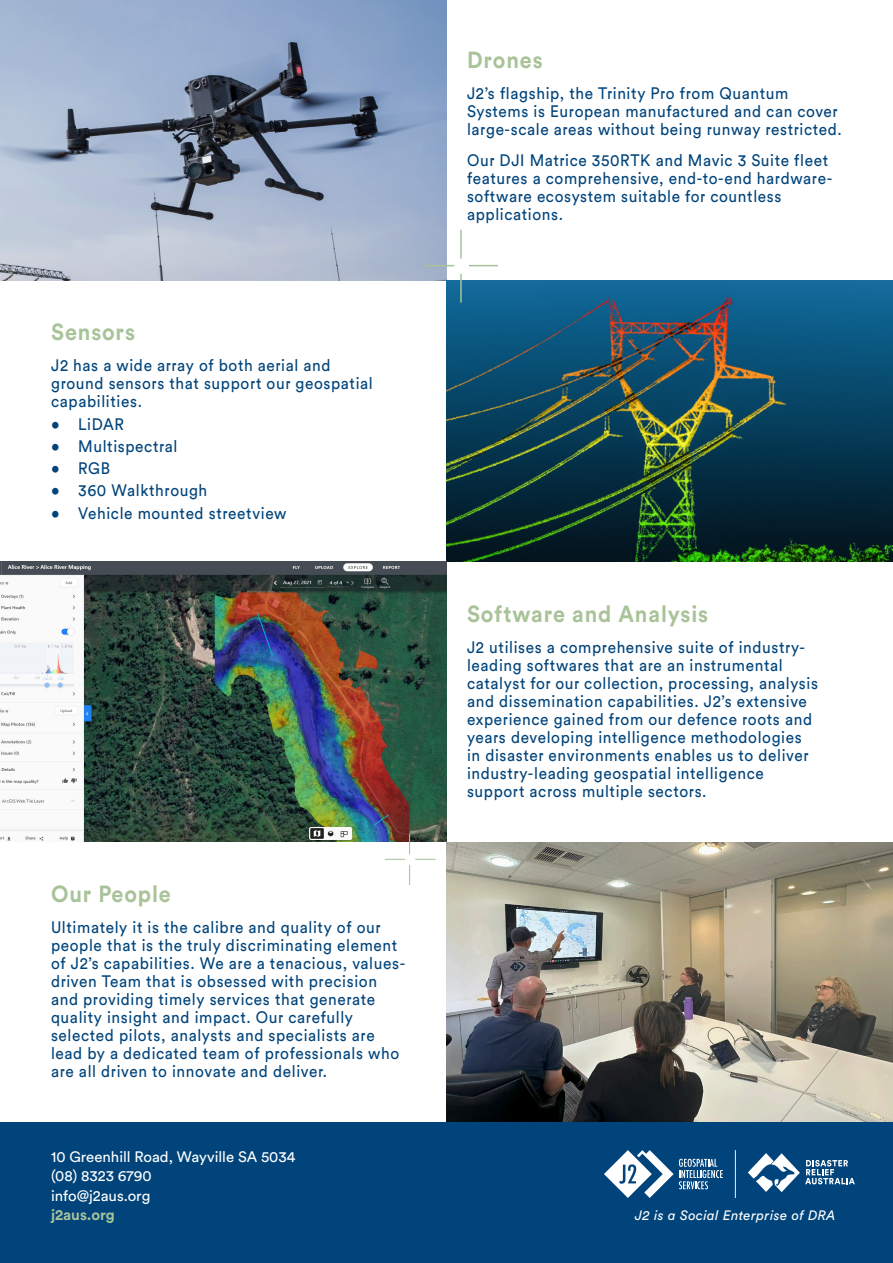
<style>
.page{position:relative;width:893px;height:1263px;background:#fff}
.page>*{position:absolute;margin:0;border:0;box-sizing:border-box;transform-origin:0 0}
.t1{font:700 23.1px "Circular Std";letter-spacing:.04em;color:#a9c399;scale:.94 1}
.t2{font:16.5px/18px "Circular Std";letter-spacing:.04em;color:#00447b;scale:.94 1}
.t3{font:15px "Circular Std";color:#fff}
.t4{font:700 15px "Circular Std";color:#a9c399}
.t5{font:italic 13.5px "Circular Std";letter-spacing:.03em;color:#fff}
</style>
<div class="page">
<img style="left:0;top:0;width:446px;height:281px">
<img style="left:446px;top:281px;width:447px;height:280px">
<img style="left:0;top:561px;width:446px;height:281px">
<img style="left:446px;top:842px;width:447px;height:281px">
<div style="left:0;top:1123px;width:893px;height:140px;background:#00447b"></div>
<svg style="left:604px;top:1150px;width:119px;height:48px"></svg>
<svg style="left:748px;top:1153px;width:107px;height:39px"></svg>
<hr style="left:735px;top:1150px;width:1px;height:48px;background:#f0ece9">
<hr style="left:460px;top:230px;width:2px;height:29px;background:#a9c399">
<hr style="left:460px;top:274px;width:2px;height:29px;background:#a9c399">
<svg style="left:426px;top:265px;width:28px;height:1px"></svg>
<svg style="left:469px;top:265px;width:29px;height:1px"></svg>
<svg style="left:385px;top:834px;width:50px;height:51px"></svg>
<p class="t1" style="left:51px;top:317px;width:91px">Sensors</p>
<p class="t2" style="left:51px;top:356px;width:344px">J2 has a wide array of both aerial and ground sensors that support our geospatial capabilities.</p>
<p class="t2" style="left:51px;top:415px;width:79px">• LiDAR</p>
<p class="t2" style="left:51px;top:437px;width:136px">• Multispectral</p>
<p class="t2" style="left:51px;top:459px;width:64px">• RGB</p>
<p class="t2" style="left:51px;top:481px;width:168px">• 360 Walkthrough</p>
<p class="t2" style="left:51px;top:504px;width:252px">• Vehicle mounted streetview</p>
<p class="t1" style="left:51px;top:879px;width:129px">Our People</p>
<p class="t2" style="left:51px;top:918px;width:378px">Ultimately it is the calibre and quality of our people that is the truly discriminating element of J2’s capabilities. We are a tenacious, values&shy;driven Team that is obsessed with precision and providing timely services that generate quality insight and impact. Our carefully selected pilots, analysts and specialists are lead by a dedicated team of professionals who are all driven to innovate and deliver.</p>
<p class="t3" style="left:51px;top:1148px;width:246px">10 Greenhill Road, Wayville SA 5034</p>
<p class="t3" style="left:51px;top:1167px;width:102px">(08) 8323 6790</p>
<p class="t3" style="left:51px;top:1186px;width:101px">info@j2aus.org</p>
<p class="t4" style="left:51px;top:1205px;width:65px">j2aus.org</p>
<p class="t1" style="left:467px;top:45px;width:82px">Drones</p>
<p class="t2" style="left:467px;top:84px;width:400px">J2’s flagship, the Trinity Pro from Quantum<br>Systems is European manufactured and can cover large-scale areas without being runway restricted.</p>
<p class="t2" style="left:467px;top:151px;width:390px">Our DJI Matrice 350RTK and Mavic 3 Suite fleet features a comprehensive, end-to-end hardware&shy;software ecosystem suitable for countless applications.</p>
<p class="t1" style="left:467px;top:598px;width:258px">Software and Analysis</p>
<p class="t2" style="left:467px;top:637px;width:375px">J2 utilises a comprehensive suite of industry&shy;leading softwares that are an instrumental catalyst for our collection, processing, analysis and dissemination capabilities. J2’s extensive experience gained from our defence roots and years developing intelligence methodologies in disaster environments enables us to deliver industry-leading geospatial intelligence support across multiple sectors.</p>
<p class="t5" style="left:635px;top:1207px;width:202px">J2 is a Social Enterprise of DRA</p>
</div>
